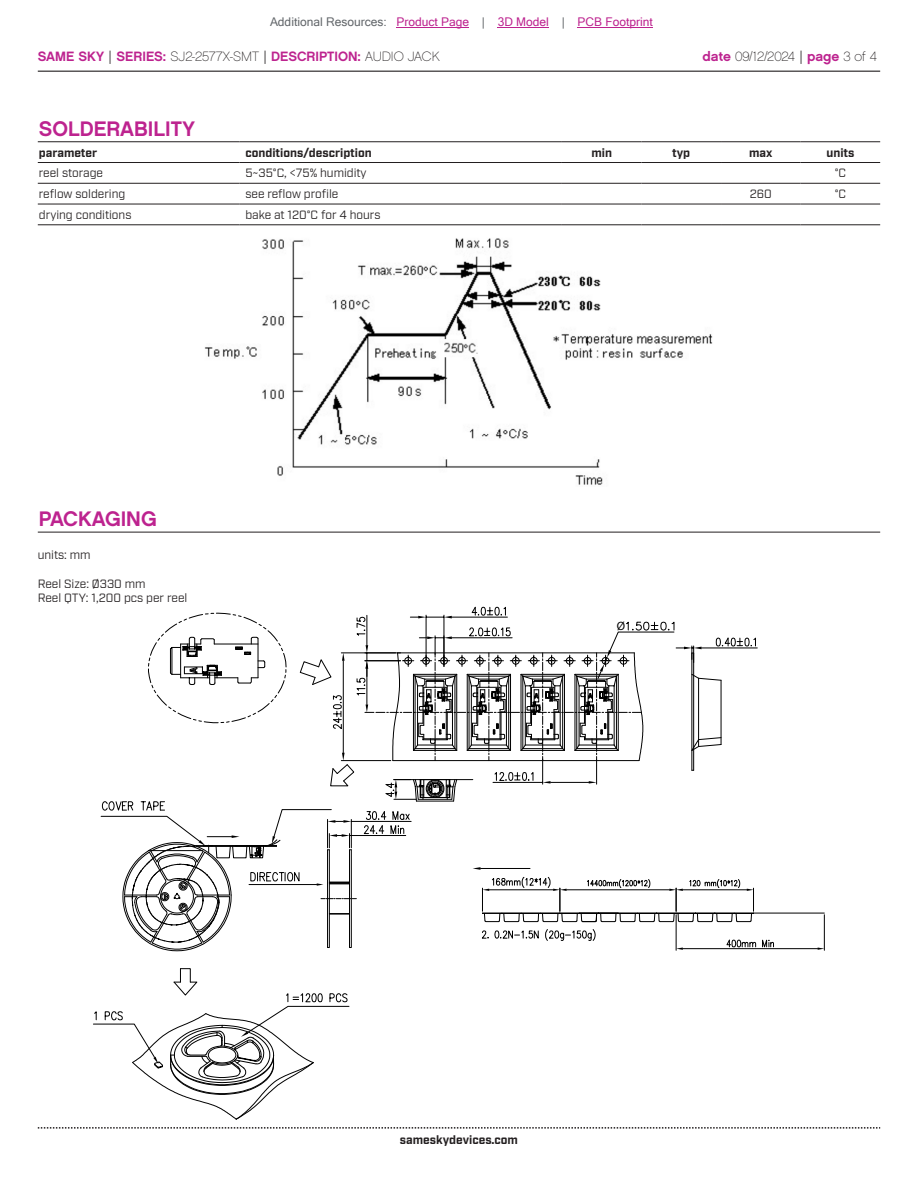
<style>
.page{position:relative;width:918px;height:1188px;background:#fff}
.page>*{position:absolute;margin:0;border:0;box-sizing:border-box;transform-origin:0 0}
.t1{font:21px "Chalet New York Nineteen Sixty";color:#bd238f}
.t2{font:13.5px "Chalet New York Nineteen Sixty";color:#bd238f}
.t3{font:13.5px "Chalet Paris Nineteen Sixty";letter-spacing:-.005em;color:#231f20}
.t4{font:12.15px "Myriad Pro";color:#000}
.t5{font:12px/14.4px "Industry";color:#231f20}
.t6{font:700 12px "Industry";color:#231f20}
.t7{font:12px "Microsoft Sans Serif";color:#bd238f}
.s1{color:#63676b}
.s2{font-family:"Industry";color:#231f20}
.s3{font-family:"Chalet Paris Nineteen Sixty";color:#231f20}
.s4{font-family:"Chalet New York Nineteen Sixty";color:#bd238f}
.s5{font-family:"Industry"}
</style>
<div class="page">
<hr style="left:38px;top:71px;width:842px;height:1px;background:#231f20">
<svg style="left:38px;top:1127px;width:842px;height:2px"></svg>
<hr style="left:702px;top:648px;width:55px;height:1px;background:#000">
<svg style="left:93px;top:968px;width:257px;height:152px"></svg>
<hr style="left:754px;top:913px;width:70px;height:1px;background:#000">
<hr style="left:824px;top:915px;width:1px;height:35px;background:#000">
<hr style="left:683px;top:948px;width:135px;height:1px;background:#000">
<svg style="left:101px;top:606px;width:655px;height:346px"></svg>
<svg style="left:762px;top:939px;width:12px;height:10px"></svg>
<hr style="left:38px;top:532px;width:842px;height:1px;background:#231f20">
<hr style="left:38px;top:141px;width:201px;height:1px;background:#231f20">
<hr style="left:239px;top:141px;width:323px;height:1px;background:#231f20">
<hr style="left:562px;top:141px;width:79px;height:1px;background:#231f20">
<hr style="left:641px;top:141px;width:80px;height:1px;background:#231f20">
<hr style="left:721px;top:141px;width:80px;height:1px;background:#231f20">
<hr style="left:801px;top:141px;width:79px;height:1px;background:#231f20">
<hr style="left:38px;top:162px;width:201px;height:1px;background:#231f20">
<hr style="left:239px;top:162px;width:323px;height:1px;background:#231f20">
<hr style="left:562px;top:162px;width:79px;height:1px;background:#231f20">
<hr style="left:641px;top:162px;width:80px;height:1px;background:#231f20">
<hr style="left:721px;top:162px;width:80px;height:1px;background:#231f20">
<hr style="left:801px;top:162px;width:79px;height:1px;background:#231f20">
<hr style="left:38px;top:183px;width:201px;height:1px;background:#231f20">
<hr style="left:239px;top:183px;width:323px;height:1px;background:#231f20">
<hr style="left:562px;top:183px;width:79px;height:1px;background:#231f20">
<hr style="left:641px;top:183px;width:80px;height:1px;background:#231f20">
<hr style="left:721px;top:183px;width:80px;height:1px;background:#231f20">
<hr style="left:801px;top:183px;width:79px;height:1px;background:#231f20">
<hr style="left:38px;top:204px;width:201px;height:1px;background:#231f20">
<hr style="left:239px;top:204px;width:323px;height:1px;background:#231f20">
<hr style="left:562px;top:204px;width:79px;height:1px;background:#231f20">
<hr style="left:641px;top:204px;width:80px;height:1px;background:#231f20">
<hr style="left:721px;top:204px;width:80px;height:1px;background:#231f20">
<hr style="left:801px;top:204px;width:79px;height:1px;background:#231f20">
<hr style="left:38px;top:224px;width:201px;height:1px;background:#231f20">
<hr style="left:239px;top:224px;width:323px;height:1px;background:#231f20">
<hr style="left:562px;top:224px;width:79px;height:1px;background:#231f20">
<hr style="left:641px;top:224px;width:80px;height:1px;background:#231f20">
<hr style="left:721px;top:224px;width:80px;height:1px;background:#231f20">
<hr style="left:801px;top:224px;width:79px;height:1px;background:#231f20">
<img style="left:205px;top:238px;width:508px;height:247px">
<hr style="left:397px;top:27px;width:72px;height:1px;background:#bd238f">
<hr style="left:498px;top:27px;width:51px;height:1px;background:#bd238f">
<hr style="left:578px;top:27px;width:75px;height:1px;background:#bd238f">
<p class="t7" style="left:270px;top:15px;width:384px"><span class="s1">Additional Resources:</span> Product Page <span class="s1">|</span> 3D Model <span class="s1">|</span> PCB Footprint</p>
<p class="t2" style="left:38px;top:47px;width:403px">SAME SKY <span class="s2">|</span> SERIES: <span class="s3">SJ2-2577X-SMT</span> <span class="s2">|</span> DESCRIPTION: <span class="s3">AUDIO JACK</span></p>
<p class="t3" style="left:702px;top:48px;width:176px"><span class="s4">date</span> 09/12/2024 <span class="s5">|</span> <span class="s4">page</span> 3 of 4</p>
<h1 class="t1" style="left:39px;top:115px;width:158px">SOLDERABILITY</h1>
<p class="t6" style="left:39px;top:145px;width:60px">parameter</p>
<p class="t6" style="left:245px;top:145px;width:128px">conditions/description</p>
<p class="t6" style="left:591px;top:145px;width:22px">min</p>
<p class="t6" style="left:672px;top:145px;width:20px">typ</p>
<p class="t6" style="left:749px;top:145px;width:25px">max</p>
<p class="t6" style="left:827px;top:145px;width:29px">units</p>
<p class="t5" style="left:39px;top:166px;width:66px">reel storage</p>
<p class="t5" style="left:245px;top:166px;width:123px">5~35°C, &lt;75% humidity</p>
<p class="t5" style="left:835px;top:166px;width:13px">°C</p>
<p class="t5" style="left:39px;top:187px;width:88px">reflow soldering</p>
<p class="t5" style="left:245px;top:187px;width:95px">see reflow profile</p>
<p class="t5" style="left:750px;top:187px;width:24px">260</p>
<p class="t5" style="left:835px;top:187px;width:13px">°C</p>
<p class="t5" style="left:39px;top:208px;width:94px">drying conditions</p>
<p class="t5" style="left:245px;top:208px;width:137px">bake at 120°C for 4 hours</p>
<h1 class="t1" style="left:39px;top:506px;width:119px">PACKAGING</h1>
<p class="t5" style="left:38px;top:548px;width:54px">units: mm</p>
<p class="t5" style="left:38px;top:577px;width:151px">Reel Size: Ø330 mm<br>Reel QTY: 1,200 pcs per reel</p>
<p class="t4" style="left:617px;top:619px;width:10px">Ø</p>
<p class="t6" style="left:400px;top:1132px;width:120px">sameskydevices.com</p>
</div>
